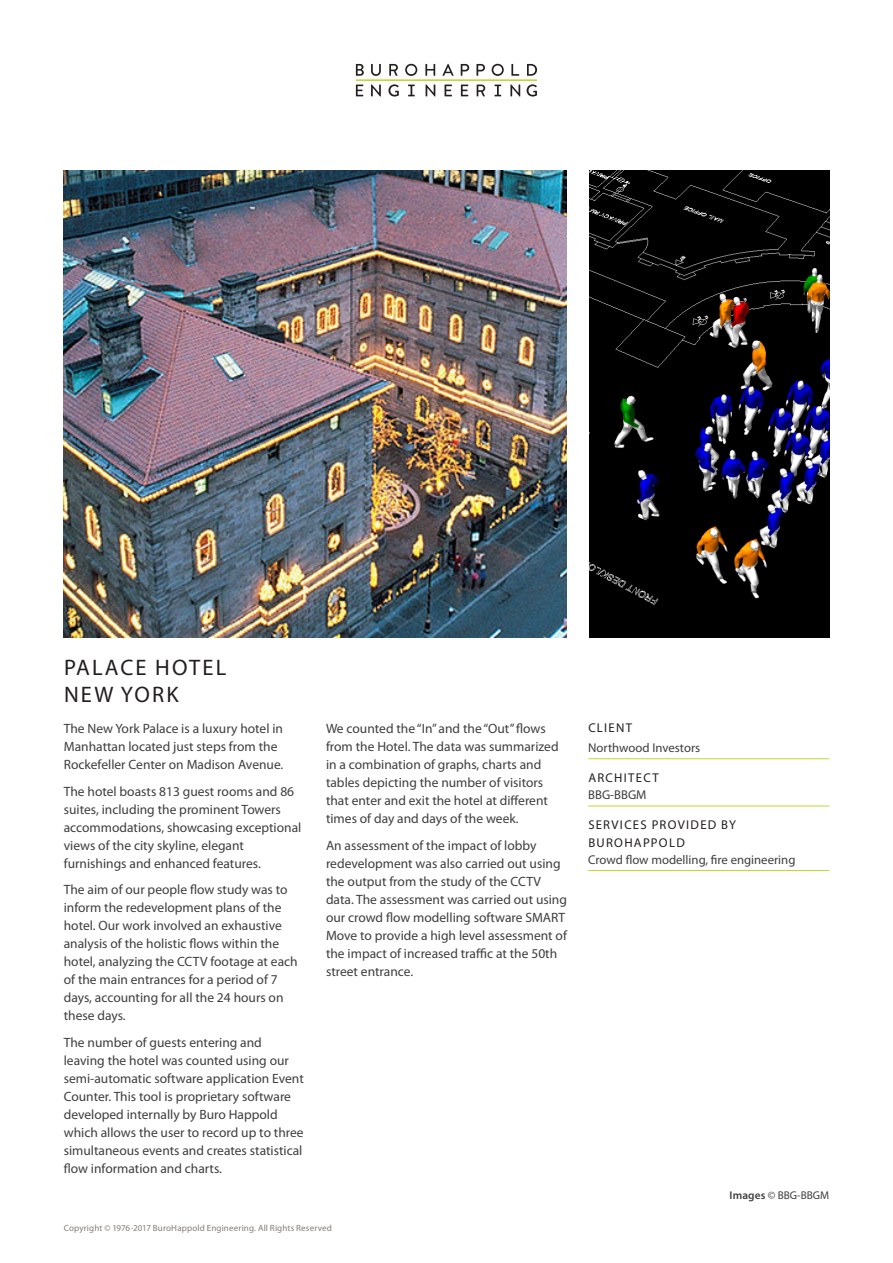
<style>
.page{position:relative;width:893px;height:1263px;background:#fff}
.page>*{position:absolute;margin:0;border:0;box-sizing:border-box;transform-origin:0 0}
.t1{font:22.5px "Myriad Pro";letter-spacing:.095em;color:#231f20}
.t2{font:13.5px/18px "Myriad Pro";color:#3e3e3f}
.Information_Panel{font:12.75px/17.2px "Myriad Pro";letter-spacing:.08em;color:#3e3e3f}
.Information_Panel-2{font:12.75px/19.5px "Myriad Pro";color:#3e3e3f}
.Information_Panel-3{font:12.75px/17.2px "Myriad Pro";letter-spacing:.095em;color:#231f20}
.t3{font:11.25px "Myriad Pro";color:#3e3e3f}
.t4{font:9px "Myriad Pro";letter-spacing:.02em;color:#867b76}
.s1{color:#231f20}
.s2{color:#3e3e3f}
.s3{font-weight:600}
</style>
<div class="page">
<hr style="left:356px;top:79px;width:181px;height:2px;background:#c1d72f">
<svg style="left:356px;top:84px;width:181px;height:13px"></svg>
<svg style="left:356px;top:64px;width:181px;height:12px"></svg>
<hr style="left:588px;top:758px;width:241px;height:1px;background:#c1d72f">
<hr style="left:588px;top:806px;width:241px;height:1px;background:#c1d72f">
<hr style="left:588px;top:870px;width:241px;height:1px;background:#c1d72f">
<img style="left:589px;top:170px;width:240px;height:468px">
<img style="left:64px;top:170px;width:503px;height:468px">
<p class="t1" style="left:64px;top:654px;width:164px">PALACE HOTEL</p>
<p class="t1" style="left:64px;top:681px;width:116px">NEW YORK</p>
<p class="t2" style="left:64px;top:719px;width:221px">The New York Palace is a luxury hotel in<br>Manhattan located just steps from the<br>Rockefeller Center on Madison Avenue.</p>
<p class="t2" style="left:64px;top:782px;width:239px">The hotel boasts 813 guest rooms and 86 suites, including the prominent Towers accommodations, showcasing exceptional views of the city skyline, elegant furnishings and enhanced features.</p>
<p class="t2" style="left:64px;top:880px;width:235px">The aim of our people flow study was to inform the redevelopment plans of the hotel. Our work involved an exhaustive analysis of the holistic flows within the hotel, analyzing the CCTV footage at each of the main entrances for a period of 7 days, accounting for all the 24 hours on these days.</p>
<p class="t2" style="left:64px;top:1033px;width:242px">The number of guests entering and leaving the hotel was counted using our semi-automatic software application Event Counter. This tool is proprietary software developed internally by Buro Happold which allows the user to record up to three simultaneous events and creates statistical flow information and charts.</p>
<p class="t2" style="left:326px;top:719px;width:234px">We counted the “In” and the “Out” flows from the Hotel. The data was summarized in a combination of graphs, charts and tables depicting the number of visitors that enter and exit the hotel at different times of day and days of the week.</p>
<p class="t2" style="left:326px;top:836px;width:242px">An assessment of the impact of lobby redevelopment was also carried out using the output from the study of the CCTV data. The assessment was carried out using our crowd flow modelling software SMART Move to provide a high level assessment of the impact of increased traffic at the 50th street entrance.</p>
<p class="t4" style="left:64px;top:1223px;width:270px">Copyright © 1976-2017 BuroHappold Engineering. All Rights Reserved</p>
<p class="Information_Panel-2" style="left:588px;top:718px;width:114px"><span class="s1">CLIENT<br></span>Northwood Investors</p>
<p class="Information_Panel-3" style="left:588px;top:769px;width:72px">ARCHITECT<br><span class="s2">BBG-BBGM</span></p>
<p class="Information_Panel" style="left:588px;top:816px;width:209px"><span class="s1">SERVICES PROVIDED BY<br>BUROHAPPOLD<br></span>Crowd flow modelling, fire engineering</p>
<p class="t3" style="left:729px;top:1188px;width:101px"><span class="s3">Images</span> © BBG-BBGM</p>
</div>
